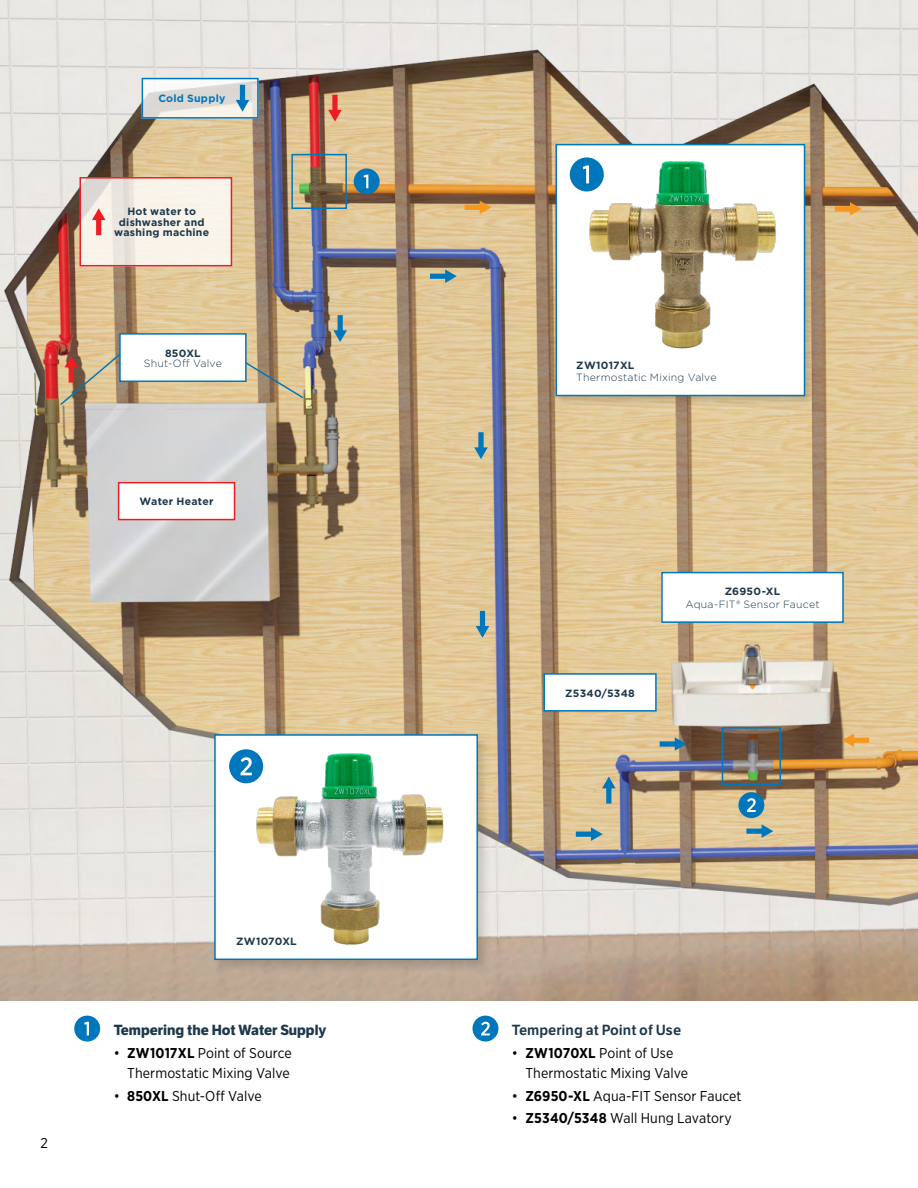
<style>
.page{position:relative;width:918px;height:1188px;background:#fff}
.page>*{position:absolute;margin:0;border:0;box-sizing:border-box;transform-origin:0 0}
.t1{font:14.25px/19.5px "Gotham Narrow";letter-spacing:.005em;color:#000;text-align:right}
.t2{font:700 14.25px "LFT Etica";color:#1e384b}
.t3{font:14.25px "LFT Etica SB";color:#1e384b}
.t4{font:700 10.5px/10.5px "Gotham";letter-spacing:.025em;color:#1e384b;text-align:center}
.t5{font:300 10.5px "Gotham";letter-spacing:.02em;color:#1e384b}
.t6{font:700 10.5px "Gotham";letter-spacing:.025em;color:#0076bb}
.s1{font-weight:700}
</style>
<div class="page">
<img style="left:0;top:0;width:918px;height:1000px">
<div style="left:722px;top:727px;width:59px;height:58px;border:2px solid #0076bb"></div>
<div style="left:291px;top:154px;width:56px;height:55px;border:2px solid #0076bb"></div>
<svg style="left:79px;top:176px;width:154px;height:91px;background:#f3e1d8"></svg>
<svg style="left:465px;top:201px;width:26px;height:13px"></svg>
<svg style="left:835px;top:202px;width:27px;height:14px"></svg>
<svg style="left:328px;top:95px;width:14px;height:27px"></svg>
<svg style="left:842px;top:733px;width:27px;height:14px"></svg>
<svg style="left:476px;top:611px;width:13px;height:27px"></svg>
<svg style="left:576px;top:827px;width:27px;height:14px"></svg>
<svg style="left:746px;top:824px;width:27px;height:14px"></svg>
<svg style="left:602px;top:777px;width:14px;height:27px"></svg>
<svg style="left:660px;top:737px;width:26px;height:14px"></svg>
<svg style="left:59px;top:332px;width:246px;height:74px"></svg>
<svg style="left:474px;top:432px;width:14px;height:27px"></svg>
<svg style="left:333px;top:315px;width:14px;height:27px"></svg>
<svg style="left:430px;top:269px;width:27px;height:14px"></svg>
<div style="left:662px;top:573px;width:181px;height:49px;background:#fff"></div>
<div style="left:661px;top:572px;width:183px;height:51px;border:2px solid #0076bb"></div>
<div style="left:544px;top:674px;width:112px;height:37px;background:#fff"></div>
<div style="left:544px;top:673px;width:113px;height:39px;border:2px solid #0076bb"></div>
<div style="left:211px;top:731px;width:280px;height:242px;background:#000;opacity:.15"></div>
<div style="left:214px;top:734px;width:264px;height:226px;background:#fff;border:2px solid #0076bb"></div>
<div style="left:552px;top:141px;width:266px;height:268px;background:#000;opacity:.15"></div>
<div style="left:555px;top:144px;width:250px;height:252px;background:#fff;border:2px solid #0076bb"></div>
<div style="left:74px;top:1016px;width:26px;height:26px;background:#0076bb;border-radius:50%"></div>
<svg style="left:84px;top:1022px;width:5px;height:13px"></svg>
<div style="left:473px;top:1016px;width:25px;height:26px;background:#0076bb;border-radius:50%"></div>
<svg style="left:481px;top:1022px;width:9px;height:13px"></svg>
<div style="left:354px;top:168px;width:26px;height:26px;background:#0076bb;border-radius:50%"></div>
<svg style="left:364px;top:175px;width:4px;height:13px"></svg>
<svg style="left:229px;top:749px;width:34px;height:34px"></svg>
<div style="left:738px;top:792px;width:26px;height:26px;background:#0076bb;border-radius:50%"></div>
<svg style="left:747px;top:798px;width:9px;height:14px"></svg>
<svg style="left:117px;top:481px;width:119px;height:40px"></svg>
<svg style="left:141px;top:77px;width:118px;height:42px"></svg>
<img style="left:570px;top:91px;width:224px;height:307px">
<img style="left:232px;top:667px;width:237px;height:334px">
<p class="t6" style="left:158px;top:92px;width:68px">Cold Supply</p>
<p class="t4" style="left:114px;top:206px;width:96px">Hot water to dishwasher and washing machine</p>
<p class="t4" style="left:165px;top:348px;width:37px">850XL</p>
<p class="t5" style="left:144px;top:357px;width:79px">Shut-Off Valve</p>
<p class="t4" style="left:140px;top:496px;width:75px">Water Heater</p>
<p class="t1" style="left:40px;top:1132px;width:9px">2</p>
<p class="t4" style="left:236px;top:936px;width:62px">ZW1070XL</p>
<p class="t2" style="left:114px;top:1021px;width:214px">Tempering the Hot Water Supply</p>
<p class="t1" style="left:114px;top:1043px;width:180px">• <span class="s1">ZW1017XL</span> Point of Source<br>Thermostatic Mixing Valve</p>
<p class="t1" style="left:114px;top:1086px;width:150px">• <span class="s1">850XL</span> Shut-Off Valve</p>
<p class="t4" style="left:576px;top:360px;width:60px">ZW1017XL</p>
<p class="t5" style="left:576px;top:371px;width:142px">Thermostatic Mixing Valve</p>
<p class="t4" style="left:565px;top:688px;width:71px">Z5340/5348</p>
<p class="t4" style="left:725px;top:586px;width:57px">Z6950-XL</p>
<p class="t5" style="left:685px;top:598px;width:136px">Aqua-FIT® Sensor Faucet</p>
<p class="t3" style="left:512px;top:1021px;width:171px">Tempering at Point of Use</p>
<p class="t1" style="left:525px;top:1043px;width:164px;text-align:left;text-indent:-13px">• <span class="s1">ZW1070XL</span> Point of Use<br>Thermostatic Mixing Valve</p>
<p class="t1" style="left:512px;top:1086px;width:231px">• <span class="s1">Z6950-XL</span> Aqua-FIT Sensor Faucet</p>
<p class="t1" style="left:512px;top:1108px;width:221px">• <span class="s1">Z5340/5348</span> Wall Hung Lavatory</p>
</div>
